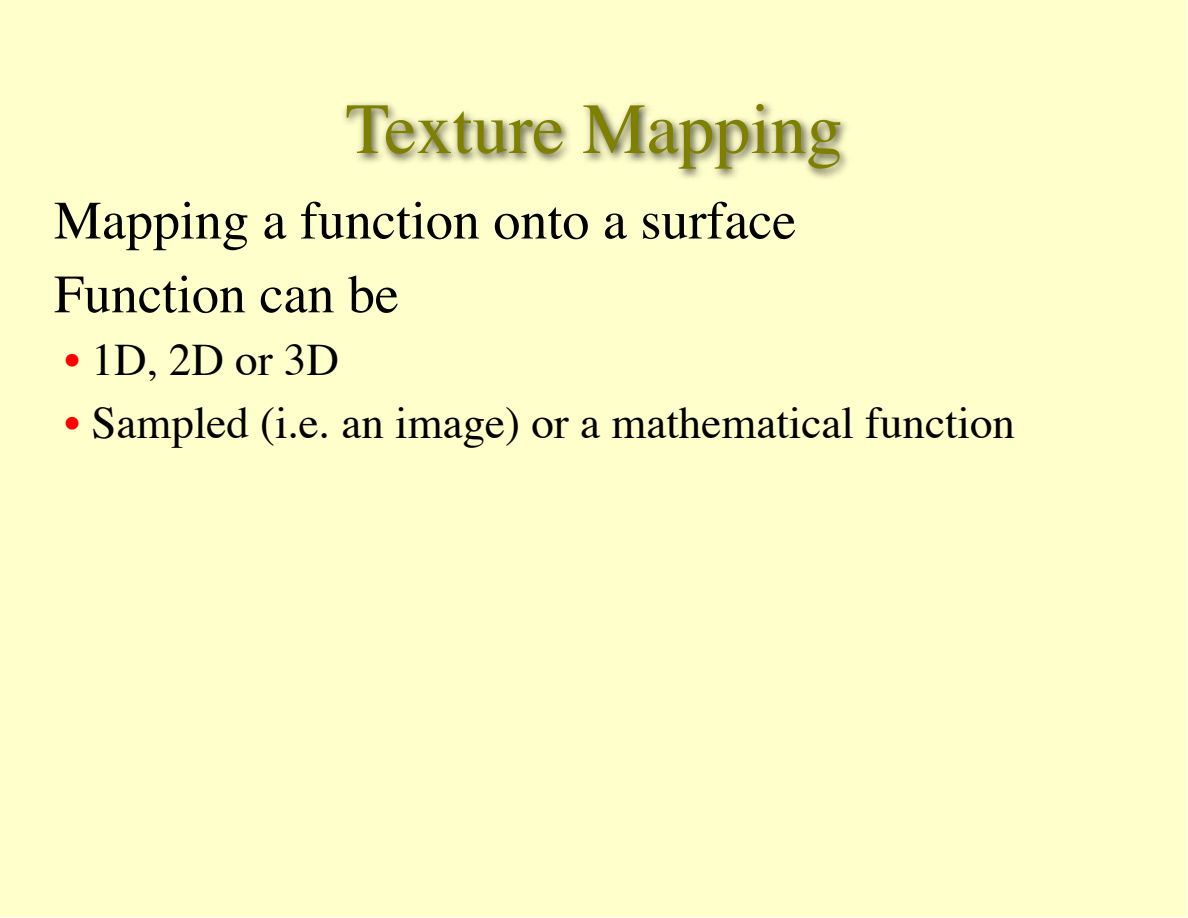
<style>
.page{position:relative;width:1188px;height:918px;background:#fff}
.page>*{position:absolute;margin:0;border:0;box-sizing:border-box;transform-origin:0 0}
.t1{font:72px "Times";color:#808000}
.t2{font:54px "Times";color:#000}
.t3{font:45px "Times";color:#000}
.s1{color:#f00}
</style>
<div class="page">
<div style="left:1px;top:1px;width:1186px;height:916px;background:#ffc"></div>
<div style="left:340px;top:97px;width:512px;height:84px;background:#000;opacity:.75"></div>
<p class="t1" style="left:346px;top:83px;width:498px">Texture Mapping</p>
<p class="t2" style="left:54px;top:186px;width:744px">Mapping a function onto a surface</p>
<p class="t2" style="left:54px;top:260px;width:346px">Function can be</p>
<p class="t3" style="left:64px;top:332px;width:276px"><span class="s1">•</span> 1D, 2D or 3D</p>
<p class="t3" style="left:64px;top:395px;width:952px"><span class="s1">•</span> Sampled (i.e. an image) or a mathematical function</p>
</div>
